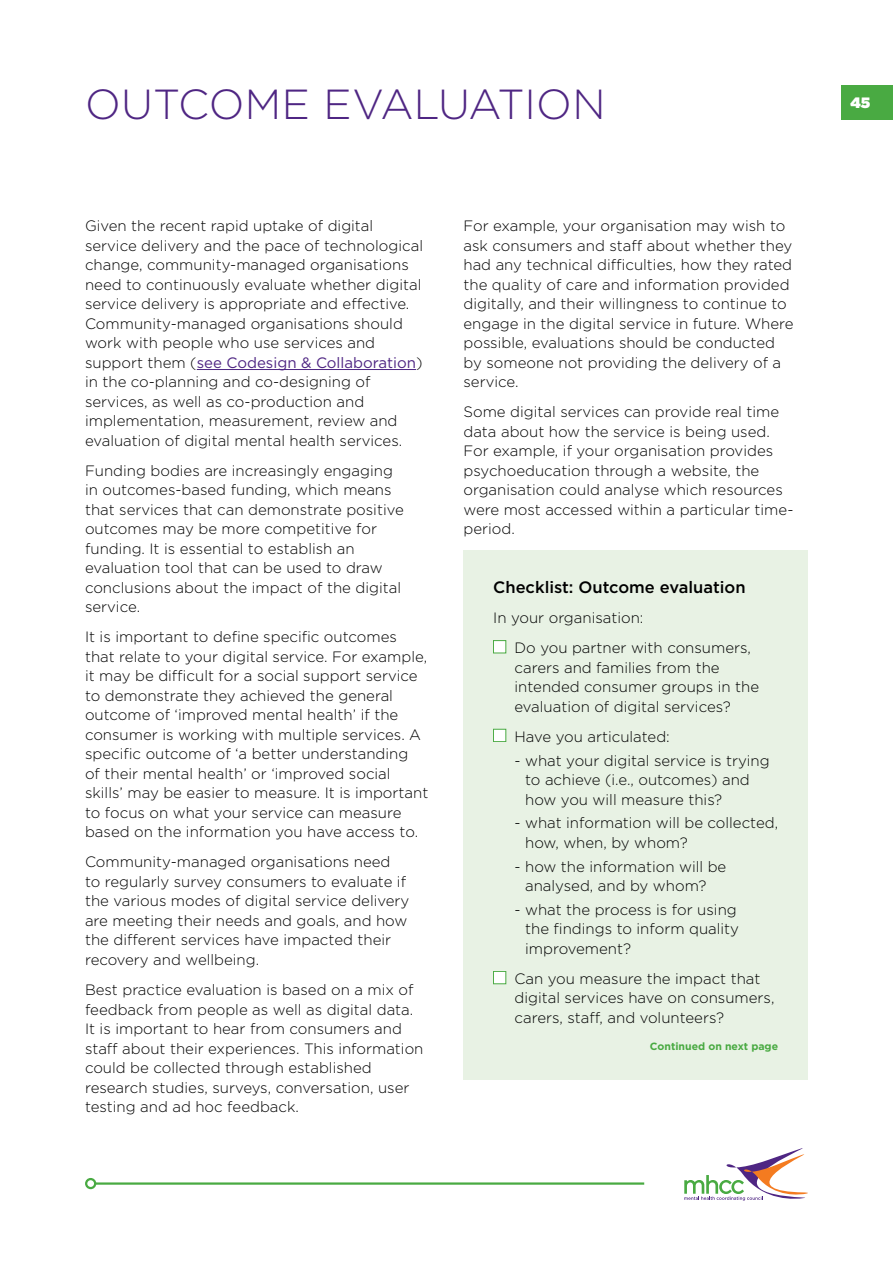
<style>
.page{position:relative;width:893px;height:1263px;background:#fff}
.page>*{position:absolute;margin:0;border:0;box-sizing:border-box;transform-origin:0 0}
.Page_Header{font:300 42px "Gotham";color:#4f2683}
.t1{font:500 16.5px "Gotham";color:#000}
.Body{font:300 15px/19.5px "Gotham";color:#000}
.t2{font:900 15px "Gotham";color:#fff}
.t3{font:700 10.5px "Gotham";color:#49aa42}
.s1{font-weight:400;color:#4f2683}
</style>
<div class="page">
<hr style="left:197px;top:369px;width:219px;height:1px;background:#4f2683">
<div style="left:463px;top:550px;width:345px;height:530px;background:#e8f2e4"></div>
<div style="left:493px;top:640px;width:13px;height:13px;background:#fff;border:1px solid #49aa42"></div>
<div style="left:493px;top:729px;width:13px;height:13px;background:#fff;border:1px solid #49aa42"></div>
<div style="left:493px;top:971px;width:13px;height:13px;background:#fff;border:1px solid #49aa42"></div>
<hr style="left:95px;top:1182px;width:549px;height:3px;background:#49aa42">
<div style="left:85px;top:1178px;width:11px;height:11px;border:2px solid #49aa42;border-radius:50%"></div>
<svg style="left:684px;top:1148px;width:124px;height:53px"></svg>
<div style="left:842px;top:85px;width:51px;height:34px;background:#49aa42"></div>
<p class="Page_Header" style="left:85px;top:77px;width:522px">OUTCOME EVALUATION</p>
<p class="t2" style="left:850px;top:92px;width:21px">45</p>
<p class="Body" style="left:85px;top:216px;width:340px">Given the recent rapid uptake of digital service delivery and the pace of technological change, community-managed organisations need to continuously evaluate whether digital service delivery is appropriate and effective.<br>Community-managed organisations should work with people who use services and support them (<span class="s1">see Codesign &amp; Collaboration</span>) in the co-planning and co-designing of services, as well as co-production and implementation, measurement, review and evaluation of digital mental health services.</p>
<p class="Body" style="left:85px;top:460px;width:320px">Funding bodies are increasingly engaging in outcomes-based funding, which means that services that can demonstrate positive outcomes may be more competitive for funding. It is essential to establish an evaluation tool that can be used to draw conclusions about the impact of the digital service.</p>
<p class="Body" style="left:85px;top:627px;width:345px">It is important to define specific outcomes that relate to your digital service. For example, it may be difficult for a social support service to demonstrate they achieved the general outcome of ‘improved mental health’ if the consumer is working with multiple services. A specific outcome of ‘a better understanding<br>of their mental health’ or ‘improved social skills’ may be easier to measure. It is important to focus on what your service can measure based on the information you have access to.</p>
<p class="Body" style="left:85px;top:852px;width:326px">Community-managed organisations need to regularly survey consumers to evaluate if the various modes of digital service delivery are meeting their needs and goals, and how the different services have impacted their recovery and wellbeing.</p>
<p class="Body" style="left:85px;top:980px;width:340px">Best practice evaluation is based on a mix of feedback from people as well as digital data.<br>It is important to hear from consumers and staff about their experiences. This information could be collected through established research studies, surveys, conversation, user testing and ad hoc feedback.</p>
<p class="Body" style="left:463px;top:216px;width:332px">For example, your organisation may wish to ask consumers and staff about whether they had any technical difficulties, how they rated the quality of care and information provided digitally, and their willingness to continue to engage in the digital service in future. Where possible, evaluations should be conducted by someone not providing the delivery of a service.</p>
<p class="Body" style="left:463px;top:402px;width:331px">Some digital services can provide real time data about how the service is being used.<br>For example, if your organisation provides psychoeducation through a website, the organisation could analyse which resources were most accessed within a particular time&shy;period.</p>
<p class="t1" style="left:493px;top:576px;width:254px">Checklist: Outcome evaluation</p>
<p class="Body" style="left:514px;top:602px;width:238px;line-height:30.2px;text-indent:-21px">In your organisation:<br>Do you partner with consumers,</p>
<p class="Body" style="left:514px;top:657px;width:246px">carers and families from the intended consumer groups in the evaluation of digital services?</p>
<p class="Body" style="left:514px;top:726px;width:157px">Have you articulated:</p>
<p class="Body" style="left:525px;top:750px;width:246px;text-indent:-11px">- what your digital service is trying to achieve (i.e., outcomes) and how you will measure this?</p>
<p class="Body" style="left:525px;top:813px;width:255px;text-indent:-11px">- what information will be collected, how, when, by whom?</p>
<p class="Body" style="left:525px;top:856px;width:203px;text-indent:-11px">- how the information will be analysed, and by whom?</p>
<p class="Body" style="left:525px;top:899px;width:215px;text-indent:-11px">- what the process is for using the findings to inform quality improvement?</p>
<p class="Body" style="left:514px;top:968px;width:261px">Can you measure the impact that digital services have on consumers, carers, staff, and volunteers?</p>
<p class="t3" style="left:650px;top:1039px;width:130px">Continued on next page</p>
</div>
